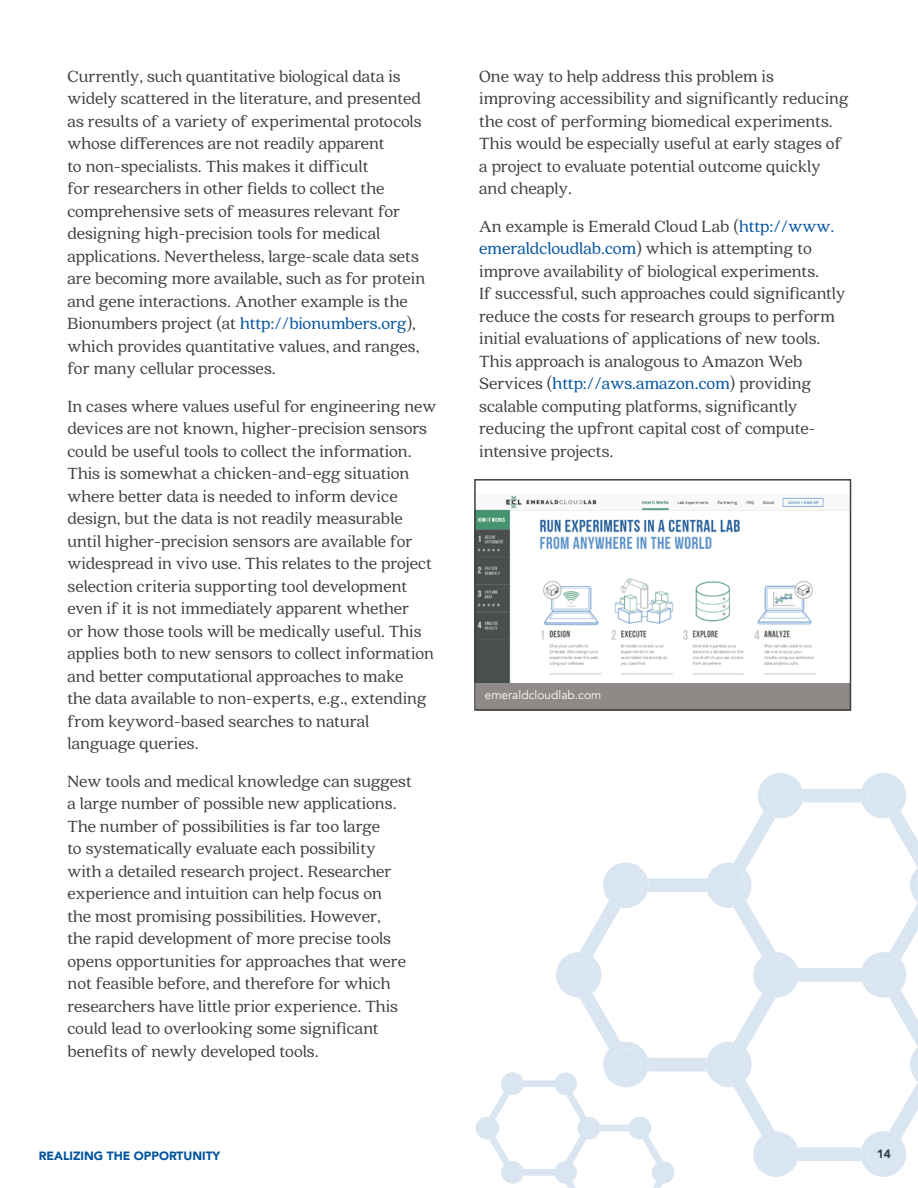
<style>
.page{position:relative;width:918px;height:1188px;background:#fff}
.page>*{position:absolute;margin:0;border:0;box-sizing:border-box;transform-origin:0 0}
.t1{font:18px/22.5px "Quincy CF";color:#404040}
.t2{font:900 12px "Avenir";color:#00539f}
.t3{font:12px "Avenir";color:#fff}
.t4{font:900 12px "Avenir";color:#404040}
.s1{color:#00539f}
</style>
<div class="page">
<svg style="left:476px;top:773px;width:442px;height:415px"></svg>
<div style="left:476px;top:682px;width:374px;height:29px;background:#8f8987"></div>
<img style="left:477px;top:495px;width:371px;height:187px">
<div style="left:474px;top:479px;width:377px;height:232px;border:2px solid #404040"></div>
<p class="t1" style="left:68px;top:65px;width:359px">Currently, such quantitative biological data is widely scattered in the literature, and presented as results of a variety of experimental protocols whose differences are not readily apparent<br>to non-specialists. This makes it difficult<br>for researchers in other fields to collect the comprehensive sets of measures relevant for designing high-precision tools for medical applications. Nevertheless, large-scale data sets are becoming more available, such as for protein and gene interactions. Another example is the Bionumbers project (at <span class="s1">http://bionumbers.org</span>), which provides quantitative values, and ranges, for many cellular processes.</p>
<p class="t1" style="left:68px;top:395px;width:370px">In cases where values useful for engineering new devices are not known, higher-precision sensors could be useful tools to collect the information.<br>This is somewhat a chicken-and-egg situation where better data is needed to inform device design, but the data is not readily measurable until higher-precision sensors are available for widespread in vivo use. This relates to the project selection criteria supporting tool development even if it is not immediately apparent whether<br>or how those tools will be medically useful. This applies both to new sensors to collect information and better computational approaches to make<br>the data available to non-experts, e.g., extending from keyword-based searches to natural language queries.</p>
<p class="t1" style="left:68px;top:770px;width:346px">New tools and medical knowledge can suggest a large number of possible new applications.<br>The number of possibilities is far too large<br>to systematically evaluate each possibility with a detailed research project. Researcher experience and intuition can help focus on<br>the most promising possibilities. However,<br>the rapid development of more precise tools opens opportunities for approaches that were not feasible before, and therefore for which researchers have little prior experience. This could lead to overlooking some significant benefits of newly developed tools.</p>
<p class="t2" style="left:39px;top:1145px;width:183px">REALIZING THE OPPORTUNITY</p>
<p class="t1" style="left:479px;top:65px;width:371px">One way to help address this problem is improving accessibility and significantly reducing the cost of performing biomedical experiments.<br>This would be especially useful at early stages of a project to evaluate potential outcome quickly and cheaply.</p>
<p class="t1" style="left:479px;top:215px;width:368px">An example is Emerald Cloud Lab (<span class="s1">http://www. emeraldcloudlab.com</span>) which is attempting to improve availability of biological experiments.<br>If successful, such approaches could significantly reduce the costs for research groups to perform initial evaluations of applications of new tools.<br>This approach is analogous to Amazon Web Services (<span class="s1">http://aws.amazon.com</span>) providing scalable computing platforms, significantly reducing the upfront capital cost of compute&shy;intensive projects.</p>
<p class="t3" style="left:485px;top:688px;width:118px">emeraldcloudlab.com</p>
<p class="t4" style="left:877px;top:1144px;width:16px">14</p>
</div>
